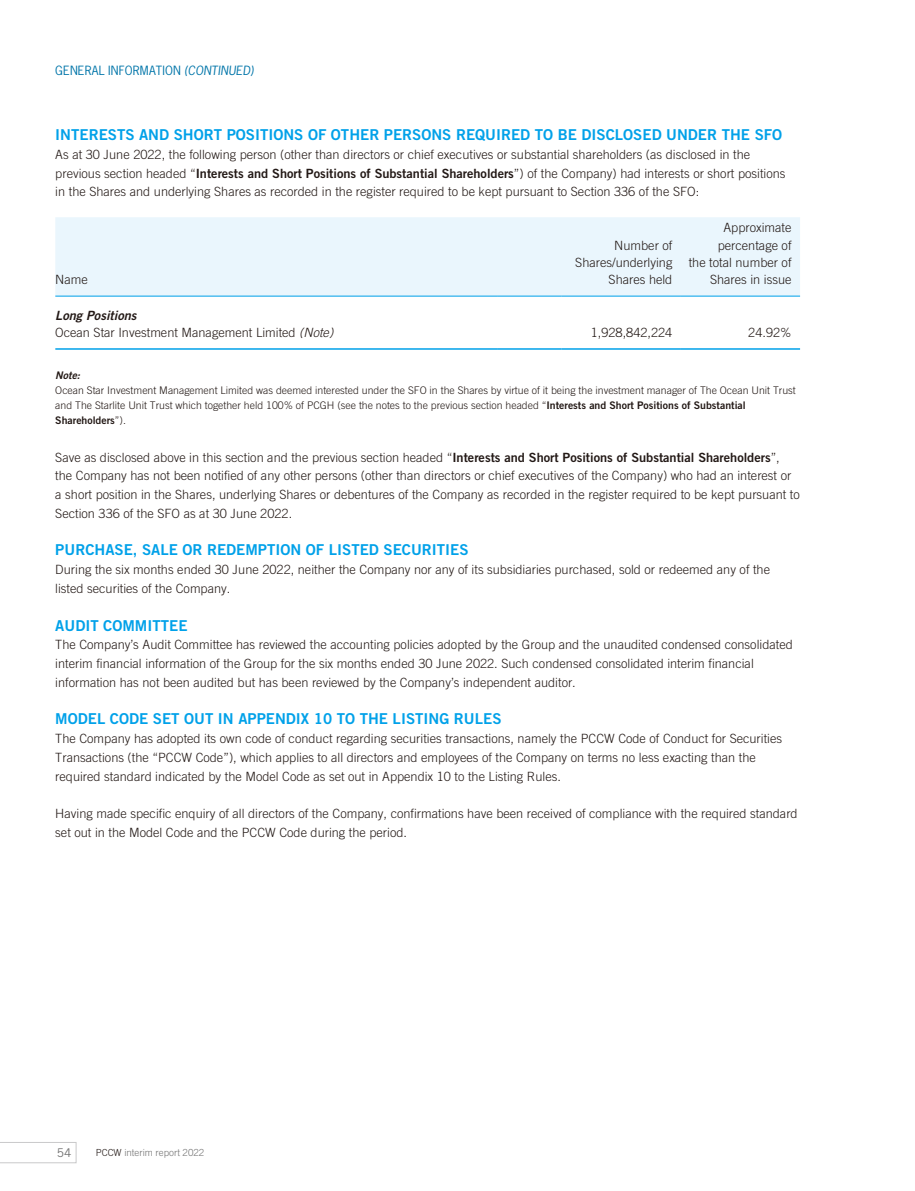
<style>
.page{position:relative;width:915px;height:1191px;background:#fff}
.page>*{position:absolute;margin:0;border:0;box-sizing:border-box;transform-origin:0 0}
.t1{font:15px "Trade Gothic LT Std Bd 2";color:#00a1e9}
.t2{font:300 12.75px/18.8px "Trade Gothic LT Std";color:#231916}
.t3{font:12.75px "Trade Gothic LT Std Bd 2 Obl";color:#231916}
.t4{font:12px "News Gothic Std";letter-spacing:.015em;color:#0075a9}
.t5{font:12px "Trade Gothic LT Std";color:#717171}
.t6{font:300 10.5px/15px "Trade Gothic LT Std";color:#231916}
.t7{font:10.5px "Trade Gothic LT Std Bd 2";color:#231916}
.t8{font:10.5px "Trade Gothic LT Std Bd 2 Obl";color:#231916}
.t9{font:300 9.75px "Trade Gothic LT Std";color:#717171}
.s1{font-style:italic}
.s2{font-family:"Trade Gothic LT Std Bd 2";font-weight:400}
.s3{font-family:"Trade Gothic LT Std";font-weight:300}
.s4{color:#231916}
</style>
<div class="page">
<svg style="left:0;top:1142px;width:76px;height:21px"></svg>
<div style="left:55px;top:217px;width:744px;height:79px;background:#eaf6fd"></div>
<hr style="left:55px;top:296px;width:442px;height:1px;background:#00a1e9">
<hr style="left:497px;top:296px;width:64px;height:1px;background:#00a1e9">
<hr style="left:561px;top:296px;width:119px;height:1px;background:#00a1e9">
<hr style="left:680px;top:296px;width:119px;height:1px;background:#00a1e9">
<hr style="left:55px;top:348px;width:442px;height:2px;background:#00a1e9">
<hr style="left:497px;top:348px;width:64px;height:2px;background:#00a1e9">
<hr style="left:561px;top:348px;width:119px;height:2px;background:#00a1e9">
<hr style="left:680px;top:348px;width:119px;height:2px;background:#00a1e9">
<p class="t4" style="left:55px;top:65px;width:200px">GENERAL INFORMATION <span class="s1">(CONTINUED)</span></p>
<p class="t1" style="left:55px;top:129px;width:728px">INTERESTS AND SHORT POSITIONS OF OTHER PERSONS REQUIRED TO BE DISCLOSED UNDER THE SFO</p>
<p class="t2" style="left:55px;top:146px;width:731px">As at 30 June 2022, the following person (other than directors or chief executives or substantial shareholders (as disclosed in the previous section headed “<span class="s2">Interests and Short Positions of Substantial Shareholders</span>”) of the Company) had interests or short positions in the Shares and underlying Shares as recorded in the register required to be kept pursuant to Section 336 of the SFO:</p>
<p class="t2" style="left:55px;top:272px;width:34px">Name</p>
<p class="t2" style="left:575px;top:238px;width:99px;line-height:17.2px;text-align:right">Number of<br>Shares/underlying<br>Shares held</p>
<p class="t2" style="left:688px;top:221px;width:104px;line-height:17.2px;text-align:right">Approximate percentage of<br>the total number of<br>Shares in issue</p>
<p class="t3" style="left:55px;top:311px;width:83px">Long Positions</p>
<p class="t2" style="left:55px;top:325px;width:279px">Ocean Star Investment Management Limited <span class="s1">(Note)</span></p>
<p class="t2" style="left:590px;top:325px;width:83px">1,928,842,224</p>
<p class="t2" style="left:748px;top:325px;width:45px">24.92%</p>
<p class="t8" style="left:55px;top:372px;width:26px">Note:</p>
<p class="t6" style="left:55px;top:384px;width:741px">Ocean Star Investment Management Limited was deemed interested under the SFO in the Shares by virtue of it being the investment manager of The Ocean Unit Trust and The Starlite Unit Trust which together held 100% of PCGH (see the notes to the previous section headed “<span class="s2">Interests and Short Positions of Substantial</span></p>
<p class="t7" style="left:55px;top:417px;width:72px">Shareholders<span class="s3">”).</span></p>
<p class="t2" style="left:55px;top:449px;width:745px">Save as disclosed above in this section and the previous section headed “<span class="s2">Interests and Short Positions of Substantial Shareholders</span>”, the Company has not been notified of any other persons (other than directors or chief executives of the Company) who had an interest or a short position in the Shares, underlying Shares or debentures of the Company as recorded in the register required to be kept pursuant to Section 336 of the SFO as at 30 June 2022.</p>
<p class="t1" style="left:55px;top:545px;width:414px">PURCHASE, SALE OR REDEMPTION OF LISTED SECURITIES</p>
<p class="t2" style="left:55px;top:562px;width:716px">During the six months ended 30 June 2022, neither the Company nor any of its subsidiaries purchased, sold or redeemed any of the listed securities of the Company.</p>
<p class="t1" style="left:55px;top:620px;width:134px">AUDIT COMMITTEE</p>
<p class="t2" style="left:55px;top:637px;width:738px">The Company’s Audit Committee has reviewed the accounting policies adopted by the Group and the unaudited condensed consolidated interim financial information of the Group for the six months ended 30 June 2022. Such condensed consolidated interim financial information has not been audited but has been reviewed by the Company’s independent auditor.</p>
<p class="t1" style="left:55px;top:713px;width:447px">MODEL CODE SET OUT IN APPENDIX 10 TO THE LISTING RULES</p>
<p class="t2" style="left:55px;top:730px;width:728px">The Company has adopted its own code of conduct regarding securities transactions, namely the PCCW Code of Conduct for Securities<br>Transactions (the “PCCW Code”), which applies to all directors and employees of the Company on terms no less exacting than the required standard indicated by the Model Code as set out in Appendix 10 to the Listing Rules.</p>
<p class="t2" style="left:55px;top:805px;width:743px">Having made specific enquiry of all directors of the Company, confirmations have been received of compliance with the required standard set out in the Model Code and the PCCW Code during the period.</p>
<p class="t5" style="left:57px;top:1148px;width:16px">54</p>
<p class="t9" style="left:96px;top:1148px;width:110px"><span class="s4">PCCW</span> interim report 2022</p>
</div>
